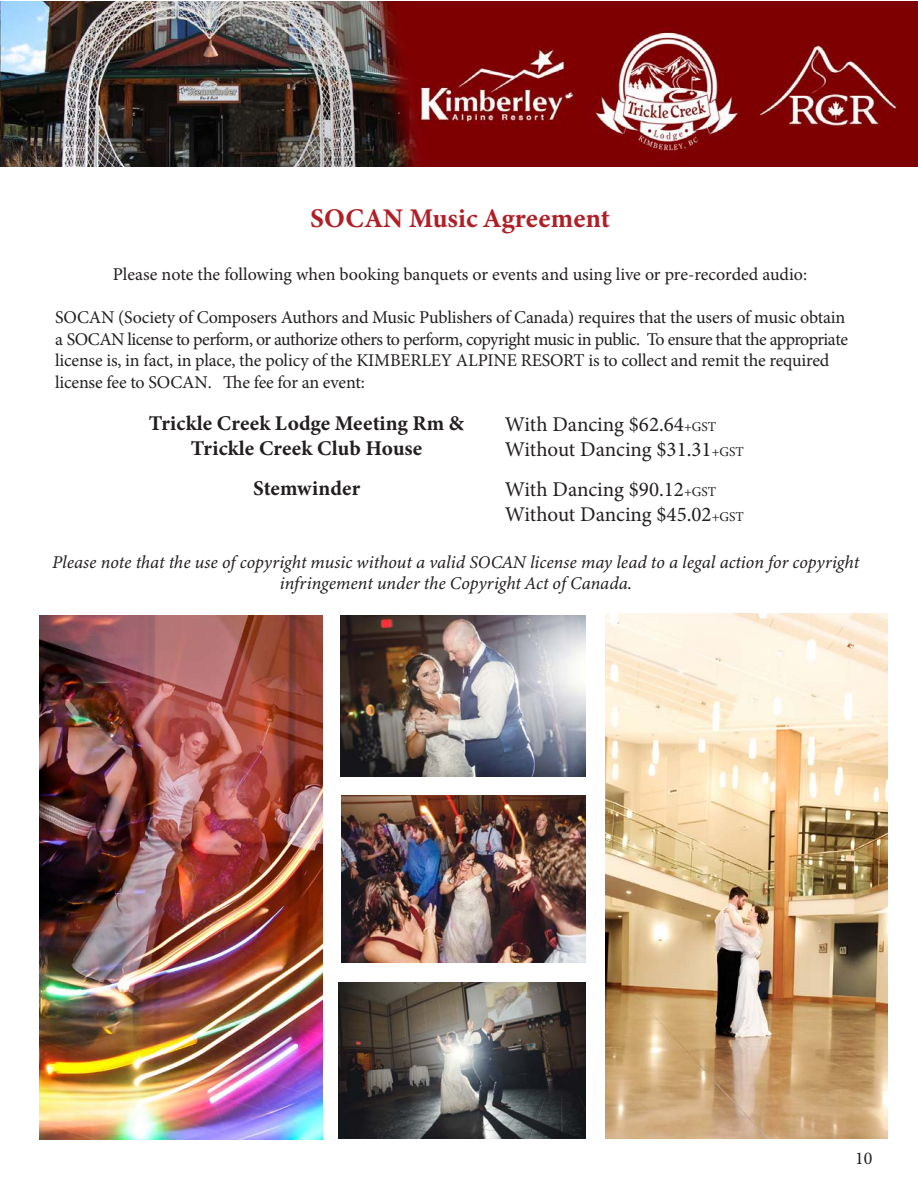
<style>
.page{position:relative;width:918px;height:1188px;background:#fff}
.page>*{position:absolute;margin:0;border:0;box-sizing:border-box;transform-origin:0 0}
.t1{font:27px "Minion Variable Concept";letter-spacing:.005em;color:#b01f26}
.t2{font:21px "Minion Pro";letter-spacing:-.005em;color:#231f20}
.t3{font:21px/25.2px "Minion Variable Concept";letter-spacing:.005em;color:#231f20;text-align:center}
.t4{font:18px/21.6px "Minion Pro";letter-spacing:-.01em;color:#231f20}
.t5{font:italic 18px/21.6px "Minion Variable Concept";color:#231f20;text-align:center}
.s1{font-size:13.5px}
</style>
<div class="page">
<img style="left:605px;top:614px;width:283px;height:525px">
<img style="left:0;top:1px;width:918px;height:166px">
<img style="left:340px;top:615px;width:246px;height:162px">
<img style="left:341px;top:795px;width:245px;height:168px">
<img style="left:338px;top:982px;width:248px;height:156px">
<img style="left:39px;top:616px;width:283px;height:523px">
<p class="t1" style="left:310px;top:200px;width:301px">SOCAN Music Agreement</p>
<p class="t4" style="left:113px;top:263px;width:696px">Please note the following when booking banquets or events and using live or pre-recorded audio:</p>
<p class="t4" style="left:55px;top:307px;width:795px">SOCAN (Society of Composers Authors and Music Publishers of Canada) requires that the users of music obtain a SOCAN license to perform, or authorize others to perform, copyright music in public. To ensure that the appropriate license is, in fact, in place, the policy of the KIMBERLEY ALPINE RESORT is to collect and remit the required license fee to SOCAN. The fee for an event:</p>
<p class="t3" style="left:149px;top:411px;width:317px">Trickle Creek Lodge Meeting Rm &amp;<br>Trickle Creek Club House</p>
<p class="t2" style="left:505px;top:410px;width:213px">With Dancing $62.64<span class="s1">+GST</span></p>
<p class="t2" style="left:505px;top:435px;width:240px">Without Dancing $31.31<span class="s1">+GST</span></p>
<p class="t3" style="left:253px;top:476px;width:109px">Stemwinder</p>
<p class="t2" style="left:505px;top:475px;width:213px">With Dancing $90.12<span class="s1">+GST</span></p>
<p class="t2" style="left:505px;top:500px;width:240px">Without Dancing $45.02<span class="s1">+GST</span></p>
<p class="t5" style="left:52px;top:551px;width:809px">Please note that the use of copyright music without a valid SOCAN license may lead to a legal action for copyright infringement under the Copyright Act of Canada.</p>
<p class="t4" style="left:855px;top:1147px;width:19px">10</p>
</div>
